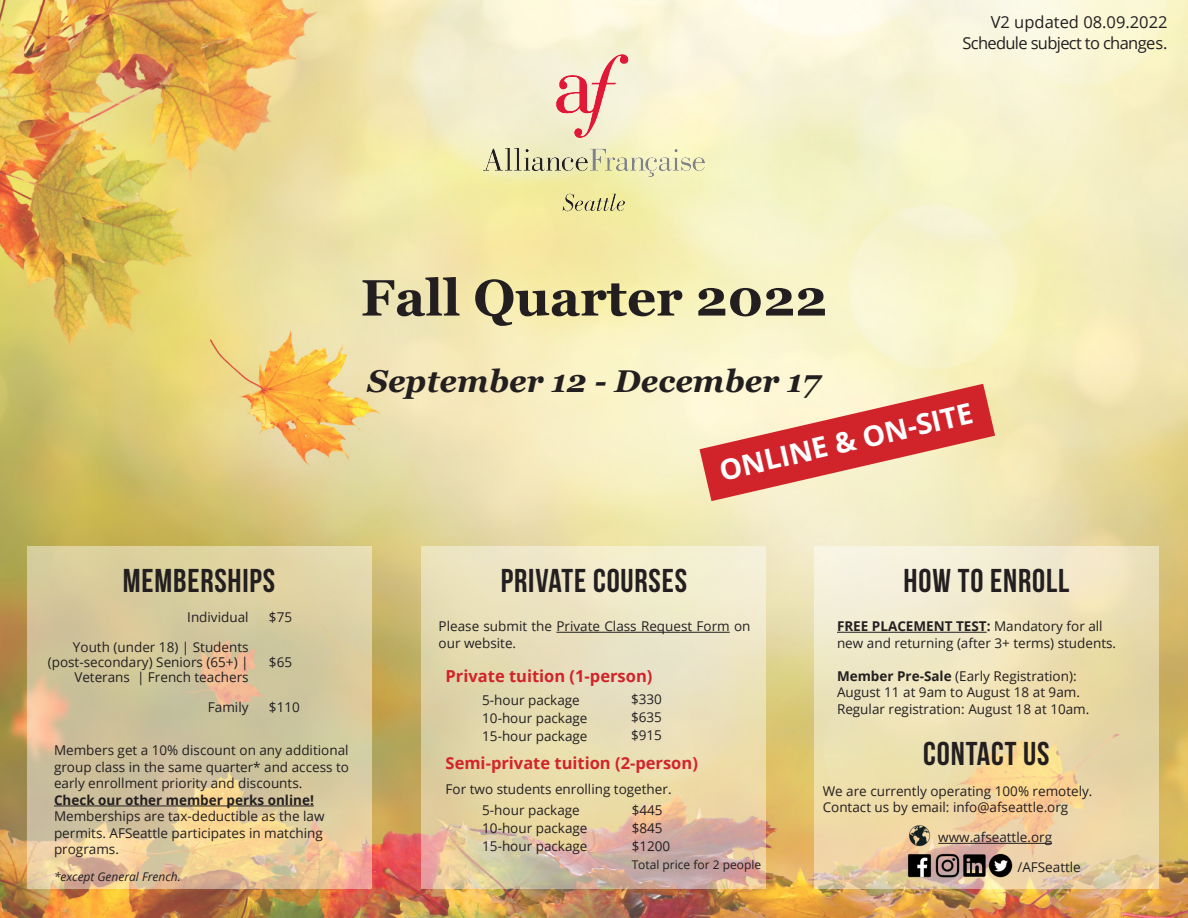
<style>
.page{position:relative;width:1188px;height:918px;background:#fff}
.page>*{position:absolute;margin:0;border:0;box-sizing:border-box;transform-origin:0 0}
.t1{font:700 51px "Georgia";color:#231f20}
.t2{font:33px "Bebas Neue";letter-spacing:.025em;color:#231f20}
.t3{font:italic 700 31.5px "Georgia";color:#231f20}
.t4{font:700 28.5px "Open Sans";color:#fff}
.t5{font:700 16.5px "Open Sans";color:#d3232b}
.t6{font:16.5px "Open Sans";letter-spacing:-.04em;color:#231f20}
.t7{font:700 16.5px "Open Sans";color:#d1232a}
.t8{font:16.5px "Open Sans";color:#231f20}
.t9{font:13.5px/16.5px "Open Sans";color:#231f20}
.t10{font:700 13.5px "Open Sans";color:#231f20}
.t11{font:italic 12px "Open Sans";color:#231f20}
.t12{font:12px "Open Sans";color:#231f20}
.s1{font-weight:700}
</style>
<div class="page">
<img style="left:0;top:0;width:1188px;height:918px">
<svg style="left:27px;top:547px;width:344px;height:342px;background:#d8c79c"></svg>
<svg style="left:814px;top:547px;width:345px;height:342px;background:#edddb3"></svg>
<svg style="left:422px;top:547px;width:344px;height:342px;background:#e5d7b3"></svg>
<svg style="left:698px;top:382px;width:299px;height:121px;background:#e79985"></svg>
<hr style="left:938px;top:843px;width:114px;height:1px;background:#231f20">
<hr style="left:54px;top:806px;width:260px;height:1px;background:#231f20">
<img style="left:908px;top:853px;width:23px;height:24px">
<img style="left:936px;top:853px;width:23px;height:24px">
<img style="left:963px;top:853px;width:24px;height:24px">
<img style="left:908px;top:824px;width:24px;height:23px">
<img style="left:989px;top:853px;width:23px;height:24px">
<hr style="left:556px;top:632px;width:174px;height:1px;background:#231f20">
<hr style="left:837px;top:632px;width:150px;height:1px;background:#231f20">
<img style="left:484px;top:54px;width:220px;height:162px">
<p class="t8" style="left:991px;top:10px;width:178px">V2 updated 08.09.2022</p>
<p class="t6" style="left:962px;top:31px;width:207px">Schedule subject to changes.</p>
<p class="t1" style="left:361px;top:259px;width:468px">Fall Quarter 2022</p>
<p class="t3" style="left:368px;top:358px;width:455px">September 12 - December 17</p>
<p class="t4" style="left:715px;top:451px;width:261px;rotate:-13deg">ONLINE &amp; ON-SITE</p>
<p class="t2" style="left:123px;top:563px;width:154px">MEMBERSHIPS</p>
<p class="t9" style="left:187px;top:608px;width:63px">Individual</p>
<p class="t9" style="left:48px;top:639px;width:202px;line-height:15px;text-align:right">Youth (under 18) | Students (post-secondary) Seniors (65+) |<br>Veterans | French teachers</p>
<p class="t9" style="left:208px;top:698px;width:42px">Family</p>
<p class="t9" style="left:269px;top:608px;width:25px">$75</p>
<p class="t9" style="left:269px;top:653px;width:25px">$65</p>
<p class="t9" style="left:269px;top:698px;width:32px">$110</p>
<p class="t9" style="left:54px;top:742px;width:296px">Members get a 10% discount on any additional</p>
<p class="t9" style="left:54px;top:758px;width:297px">group class in the same quarter* and access to early enrollment priority and discounts.</p>
<p class="t10" style="left:54px;top:791px;width:261px">Check our other member perks online!</p>
<p class="t9" style="left:54px;top:808px;width:272px">Memberships are tax-deductible as the law permits. AFSeattle participates in matching programs.</p>
<p class="t11" style="left:54px;top:869px;width:128px">*except General French.</p>
<p class="t2" style="left:501px;top:563px;width:188px">PRIVATE COURSES</p>
<p class="t9" style="left:439px;top:618px;width:313px">Please submit the Private Class Request Form on our website.</p>
<p class="t7" style="left:446px;top:664px;width:208px">Private tuition (1-person)</p>
<p class="t9" style="left:482px;top:692px;width:99px">5-hour package</p>
<p class="t9" style="left:482px;top:710px;width:107px">10-hour package</p>
<p class="t9" style="left:482px;top:728px;width:107px">15-hour package</p>
<p class="t9" style="left:631px;top:691px;width:32px">$330</p>
<p class="t9" style="left:631px;top:709px;width:32px">$635</p>
<p class="t9" style="left:631px;top:727px;width:32px">$915</p>
<p class="t5" style="left:446px;top:751px;width:254px">Semi-private tuition (2-person)</p>
<p class="t9" style="left:446px;top:780px;width:228px">For two students enrolling together.</p>
<p class="t9" style="left:482px;top:801px;width:99px">5-hour package</p>
<p class="t9" style="left:482px;top:819px;width:107px">10-hour package</p>
<p class="t9" style="left:482px;top:837px;width:107px">15-hour package</p>
<p class="t9" style="left:632px;top:801px;width:32px">$445</p>
<p class="t9" style="left:632px;top:819px;width:32px">$845</p>
<p class="t9" style="left:632px;top:837px;width:40px">$1200</p>
<p class="t12" style="left:632px;top:856px;width:131px">Total price for 2 people</p>
<p class="t2" style="left:904px;top:563px;width:167px">HOW TO ENROLL</p>
<p class="t9" style="left:837px;top:618px;width:281px"><span class="s1">FREE PLACEMENT TEST:</span> Mandatory for all new and returning (after 3+ terms) students.</p>
<p class="t9" style="left:837px;top:667px;width:241px"><span class="s1">Member Pre-Sale</span> (Early Registration):</p>
<p class="t9" style="left:837px;top:684px;width:245px">August 11 at 9am to August 18 at 9am.</p>
<p class="t9" style="left:837px;top:700px;width:254px">Regular registration: August 18 at 10am.</p>
<p class="t2" style="left:923px;top:735px;width:128px">CONTACT US</p>
<p class="t9" style="left:823px;top:782px;width:271px">We are currently operating 100% remotely.</p>
<p class="t9" style="left:823px;top:799px;width:247px">Contact us by email: info@afseattle.org</p>
<p class="t9" style="left:938px;top:829px;width:115px">www.afseattle.org</p>
<p class="t9" style="left:1017px;top:859px;width:65px">/AFSeattle</p>
</div>
